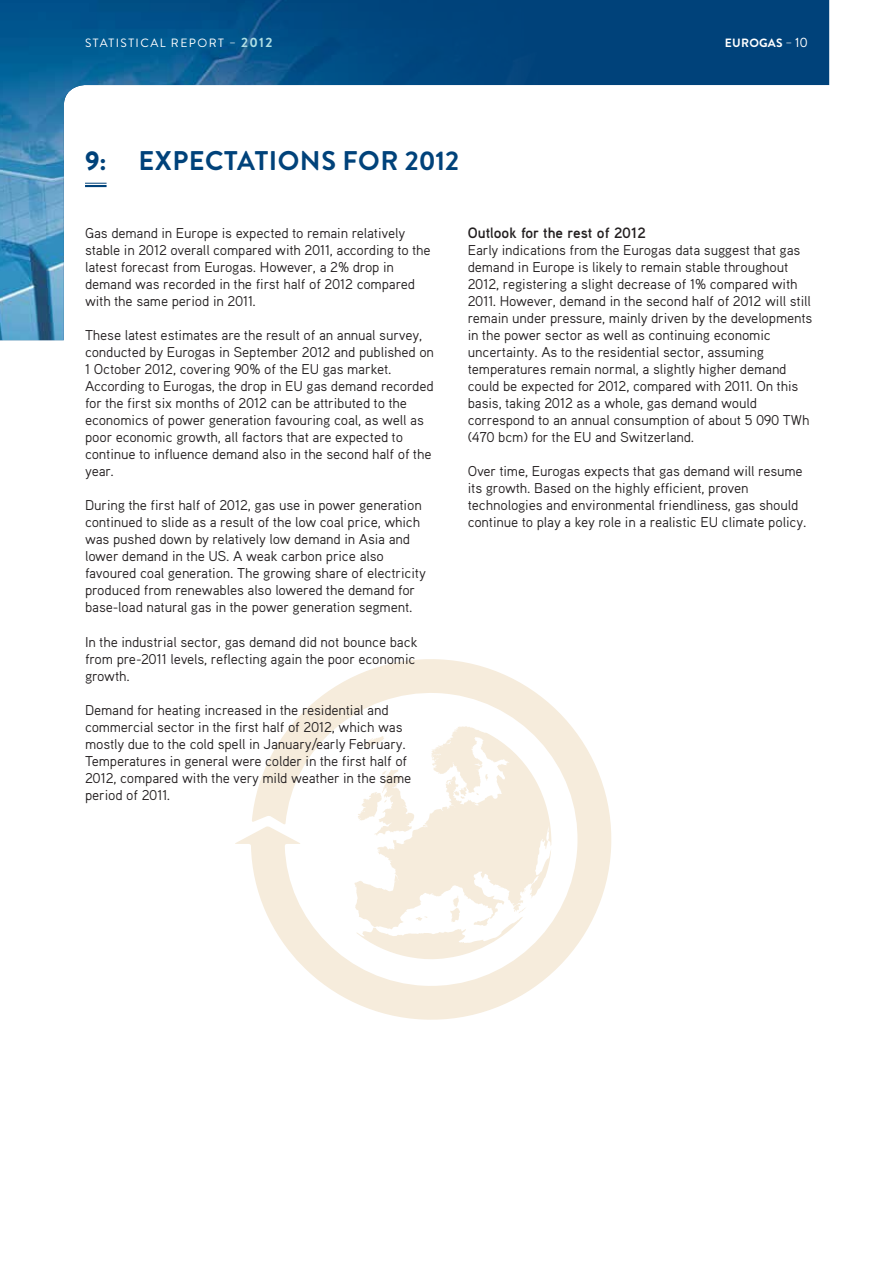
<style>
.page{position:relative;width:893px;height:1263px;background:#fff}
.page>*{position:absolute;margin:0;border:0;box-sizing:border-box;transform-origin:0 0}
.t1{font:700 27px "Brandon Grotesque";letter-spacing:.02em;color:#00427a}
.t2{font:700 15px "Aaux Pro";color:#231f20}
.t3{font:14.25px/17px "Aaux Pro";letter-spacing:-.01em;color:#231f20}
.t4{font:12px "Brandon Grotesque";letter-spacing:.12em;color:#fff}
.t5{font:700 12px "Brandon Grotesque";letter-spacing:.02em;color:#fff}
.s1{font-weight:700;font-size:13.5px;color:#afdfe4}
.s2{font-weight:400}
.s3{font-weight:400;font-size:13.5px}
.s4{font-weight:900}
</style>
<div class="page">
<div style="left:541px;top:0;width:288px;height:86px;background:#00427a"></div>
<img style="left:0;top:0;width:541px;height:340px">
<svg style="left:85px;top:183px;width:22px;height:1px"></svg>
<hr style="left:85px;top:185px;width:22px;height:2px;background:#00427a">
<svg style="left:235px;top:659px;width:377px;height:361px"></svg>
<p class="t4" style="left:85px;top:34px;width:189px">STATISTICAL REPORT – <span class="s1">2012</span></p>
<p class="t5" style="left:725px;top:34px;width:85px">EUROGAS <span class="s2">–</span> <span class="s3">10</span></p>
<h1 class="t1" style="left:85px;top:142px;width:376px"><span class="s4">9:</span> EXPECTATIONS FOR 2012</h1>
<p class="t3" style="left:85px;top:224px;width:347px">Gas demand in Europe is expected to remain relatively stable in 2012 overall compared with 2011, according to the latest forecast from Eurogas. However, a 2% drop in demand was recorded in the first half of 2012 compared with the same period in 2011.</p>
<p class="t3" style="left:85px;top:326px;width:351px">These latest estimates are the result of an annual survey, conducted by Eurogas in September 2012 and published on 1 October 2012, covering 90% of the EU gas market.<br>According to Eurogas, the drop in EU gas demand recorded for the first six months of 2012 can be attributed to the economics of power generation favouring coal, as well as poor economic growth, all factors that are expected to continue to influence demand also in the second half of the year.</p>
<p class="t3" style="left:85px;top:496px;width:342px">During the first half of 2012, gas use in power generation continued to slide as a result of the low coal price, which was pushed down by relatively low demand in Asia and lower demand in the US. A weak carbon price also favoured coal generation. The growing share of electricity produced from renewables also lowered the demand for base-load natural gas in the power generation segment.</p>
<p class="t3" style="left:85px;top:633px;width:334px">In the industrial sector, gas demand did not bounce back from pre-2011 levels, reflecting again the poor economic growth.</p>
<p class="t3" style="left:85px;top:701px;width:328px">Demand for heating increased in the residential and commercial sector in the first half of 2012, which was mostly due to the cold spell in January/early February.<br>Temperatures in general were colder in the first half of 2012, compared with the very mild weather in the same period of 2011.</p>
<p class="t2" style="left:468px;top:223px;width:180px">Outlook for the rest of 2012</p>
<p class="t3" style="left:468px;top:241px;width:346px">Early indications from the Eurogas data suggest that gas demand in Europe is likely to remain stable throughout 2012, registering a slight decrease of 1% compared with 2011. However, demand in the second half of 2012 will still remain under pressure, mainly driven by the developments in the power sector as well as continuing economic uncertainty. As to the residential sector, assuming temperatures remain normal, a slightly higher demand could be expected for 2012, compared with 2011. On this basis, taking 2012 as a whole, gas demand would correspond to an annual consumption of about 5 090 TWh (470 bcm) for the EU and Switzerland.</p>
<p class="t3" style="left:468px;top:462px;width:340px">Over time, Eurogas expects that gas demand will resume its growth. Based on the highly efficient, proven technologies and environmental friendliness, gas should continue to play a key role in a realistic EU climate policy.</p>
</div>
